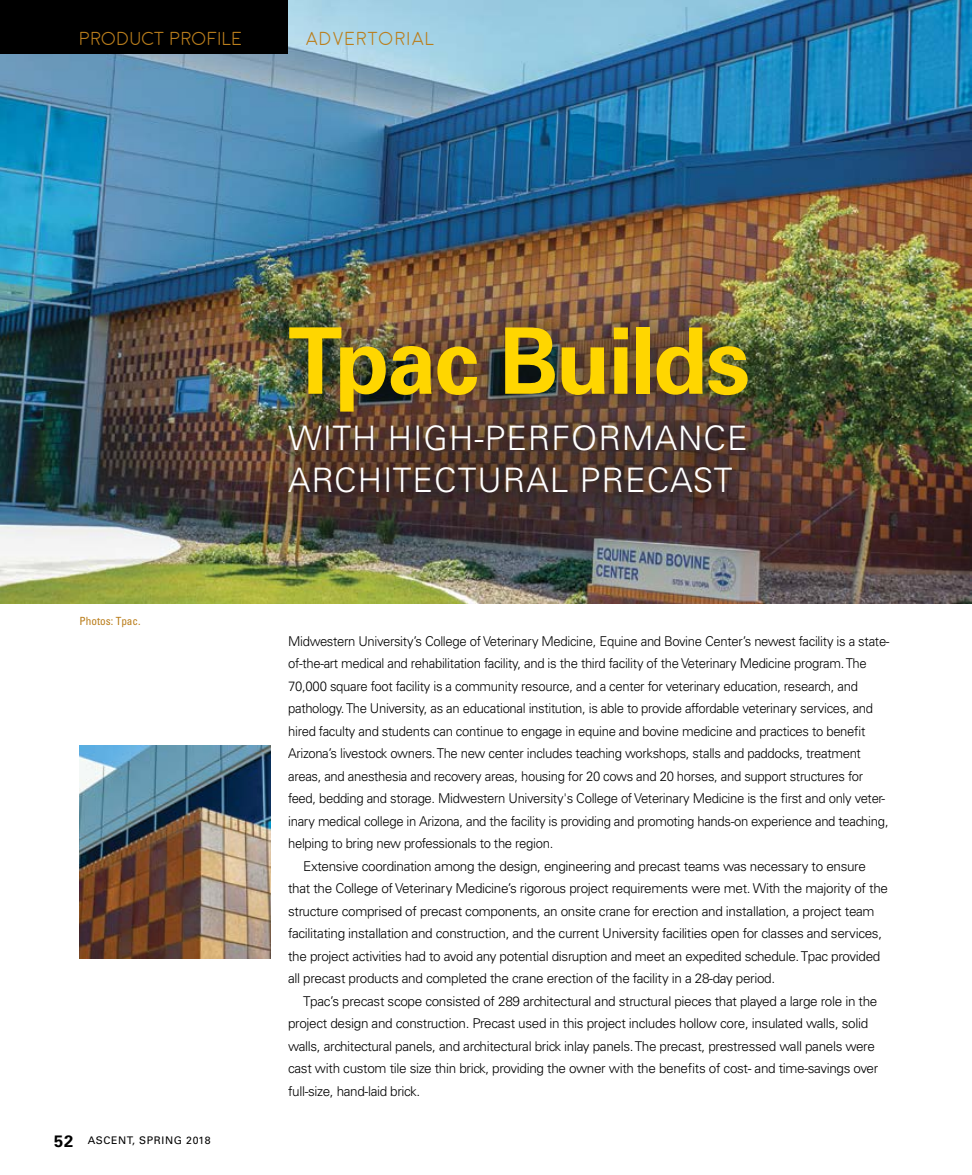
<style>
.page{position:relative;width:972px;height:1175px;background:#fff}
.page>*{position:absolute;margin:0;border:0;box-sizing:border-box;transform-origin:0 0}
.t1{font:700 91.8px "Univers LT Std";letter-spacing:-.025em;color:#ffd600}
.t2{font:300 33.75px/41.8px "Univers LT Std";letter-spacing:.03em;color:#fff}
.t3{font:300 18.75px "Moon";letter-spacing:.02em;color:#ba7e1c}
.t4{font:300 18.75px "Moon";letter-spacing:.06em;color:#ba7e1c}
.t5{font:700 16.5px "Univers LT Std";color:#000}
.t6{font:300 13.5px "Univers LT Std";letter-spacing:-.025em;color:#000}
.t7{font:condensed 11.25px "Univers LT Std";color:#ba7e1c}
.t8{font:10.5px "Univers LT Std";letter-spacing:.06em;color:#000}
</style>
<div class="page">
<img style="left:0;top:0;width:972px;height:603px">
<img style="left:80px;top:745px;width:190px;height:213px">
<div style="left:255px;top:293px;width:526px;height:233px;background:#000;opacity:.35"></div>
<div style="left:0;top:0;width:288px;height:54px;background:#000"></div>
<h3 class="t3" style="left:80px;top:29px;width:164px">PRODUCT PROFILE</h3>
<h3 class="t4" style="left:306px;top:30px;width:130px">ADVERTORIAL</h3>
<p class="t7" style="left:80px;top:614px;width:63px">Photos: Tpac.</p>
<p class="t5" style="left:54px;top:1131px;width:21px">52</p>
<p class="t8" style="left:88px;top:1134px;width:124px">ASCENT, SPRING 2018</p>
<h1 class="t1" style="left:288px;top:308px;width:464px">Tpac Builds</h1>
<h2 class="t2" style="left:288px;top:417px;width:461px">WITH HIGH-PERFORMANCE<br>ARCHITECTURAL PRECAST</h2>
<p class="t6" style="left:288px;top:632px;width:603px">Midwestern University’s College of Veterinary Medicine, Equine and Bovine Center’s newest facility is a state-</p>
<p class="t6" style="left:288px;top:655px;width:580px">of-the-art medical and rehabilitation facility, and is the third facility of the Veterinary Medicine program. The</p>
<p class="t6" style="left:288px;top:677px;width:571px">70,000 square foot facility is a community resource, and a center for veterinary education, research, and</p>
<p class="t6" style="left:288px;top:700px;width:587px">pathology. The University, as an educational institution, is able to provide affordable veterinary services, and</p>
<p class="t6" style="left:288px;top:722px;width:579px">hired faculty and students can continue to engage in equine and bovine medicine and practices to benefit</p>
<p class="t6" style="left:288px;top:745px;width:574px">Arizona’s livestock owners. The new center includes teaching workshops, stalls and paddocks, treatment</p>
<p class="t6" style="left:288px;top:767px;width:577px">areas, and anesthesia and recovery areas, housing for 20 cows and 20 horses, and support structures for</p>
<p class="t6" style="left:288px;top:790px;width:598px">feed, bedding and storage. Midwestern University's College of Veterinary Medicine is the first and only veter-</p>
<p class="t6" style="left:288px;top:812px;width:602px">inary medical college in Arizona, and the facility is providing and promoting hands-on experience and teaching,</p>
<p class="t6" style="left:288px;top:835px;width:267px">helping to bring new professionals to the region.</p>
<p class="t6" style="left:303px;top:857px;width:564px">Extensive coordination among the design, engineering and precast teams was necessary to ensure</p>
<p class="t6" style="left:288px;top:880px;width:601px">that the College of Veterinary Medicine’s rigorous project requirements were met. With the majority of the</p>
<p class="t6" style="left:288px;top:902px;width:588px">structure comprised of precast components, an onsite crane for erection and installation, a project team</p>
<p class="t6" style="left:288px;top:925px;width:595px">facilitating installation and construction, and the current University facilities open for classes and services,</p>
<p class="t6" style="left:288px;top:947px;width:594px">the project activities had to avoid any potential disruption and meet an expedited schedule. Tpac provided</p>
<p class="t6" style="left:288px;top:970px;width:488px">all precast products and completed the crane erection of the facility in a 28-day period.</p>
<p class="t6" style="left:303px;top:992px;width:576px">Tpac’s precast scope consisted of 289 architectural and structural pieces that played a large role in the</p>
<p class="t6" style="left:288px;top:1015px;width:582px">project design and construction. Precast used in this project includes hollow core, insulated walls, solid</p>
<p class="t6" style="left:288px;top:1037px;width:588px">walls, architectural panels, and architectural brick inlay panels. The precast, prestressed wall panels were</p>
<p class="t6" style="left:288px;top:1060px;width:592px">cast with custom tile size thin brick, providing the owner with the benefits of cost- and time-savings over</p>
<p class="t6" style="left:288px;top:1082px;width:134px">full-size, hand-laid brick.</p>
</div>
